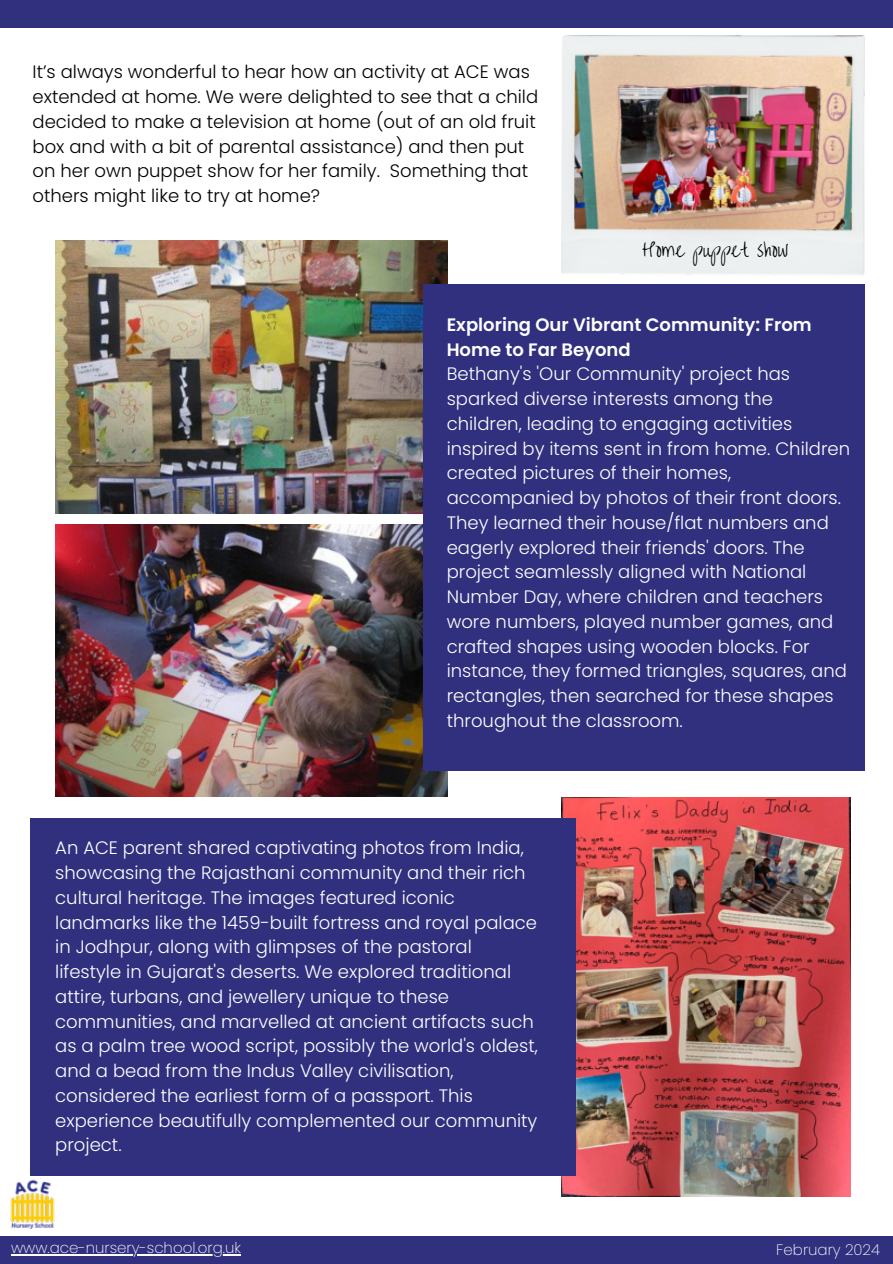
<style>
.page{position:relative;width:893px;height:1264px;background:#fff}
.page>*{position:absolute;margin:0;border:0;box-sizing:border-box;transform-origin:0 0}
.t1{font:300 18px/24.8px "Poppins";color:#fff}
.t2{font:300 18px/24.8px "Poppins";color:#000}
.t3{font:600 18px/24.8px "Poppins";color:#fff}
.t4{font:18px "Overthe Rainbow";color:#000}
.t5{font:200 15px "Poppins";color:#fff}
</style>
<div class="page">
<img style="left:55px;top:241px;width:392px;height:272px">
<img style="left:55px;top:524px;width:392px;height:272px">
<div style="left:0;top:0;width:892px;height:27px;background:#30307f"></div>
<div style="left:0;top:1236px;width:892px;height:27px;background:#30307f"></div>
<img style="left:562px;top:35px;width:302px;height:240px">
<img style="left:562px;top:797px;width:288px;height:399px">
<div style="left:423px;top:285px;width:441px;height:485px;background:#30307f"></div>
<div style="left:30px;top:818px;width:545px;height:358px;background:#30307f"></div>
<img style="left:10px;top:1179px;width:45px;height:50px">
<hr style="left:11px;top:1253px;width:230px;height:2px;background:#fff">
<p class="t2" style="left:33px;top:60px;width:507px">It’s always wonderful to hear how an activity at ACE was extended at home. We were delighted to see that a child decided to make a television at home (out of an old fruit box and with a bit of parental assistance) and then put on her own puppet show for her family. Something that others might like to try at home?</p>
<p class="t4" style="left:642px;top:240px;width:148px">Home puppet show</p>
<p class="t3" style="left:446px;top:312px;width:366px">Exploring Our Vibrant Community: From<br>Home to Far Beyond</p>
<p class="t1" style="left:446px;top:362px;width:405px">Bethany's 'Our Community' project has sparked diverse interests among the children, leading to engaging activities inspired by items sent in from home. Children created pictures of their homes, accompanied by photos of their front doors.<br>They learned their house/flat numbers and eagerly explored their friends' doors. The project seamlessly aligned with National Number Day, where children and teachers wore numbers, played number games, and crafted shapes using wooden blocks. For instance, they formed triangles, squares, and rectangles, then searched for these shapes throughout the classroom.</p>
<p class="t1" style="left:55px;top:835px;width:484px">An ACE parent shared captivating photos from India, showcasing the Rajasthani community and their rich cultural heritage. The images featured iconic landmarks like the 1459-built fortress and royal palace in Jodhpur, along with glimpses of the pastoral lifestyle in Gujarat's deserts. We explored traditional attire, turbans, and jewellery unique to these communities, and marvelled at ancient artifacts such as a palm tree wood script, possibly the world's oldest, and a bead from the Indus Valley civilisation, considered the earliest form of a passport. This experience beautifully complemented our community project.</p>
<p class="t5" style="left:11px;top:1238px;width:231px">www.ace-nursery-school.org.uk</p>
<p class="t5" style="left:776px;top:1240px;width:105px">February 2024</p>
</div>
